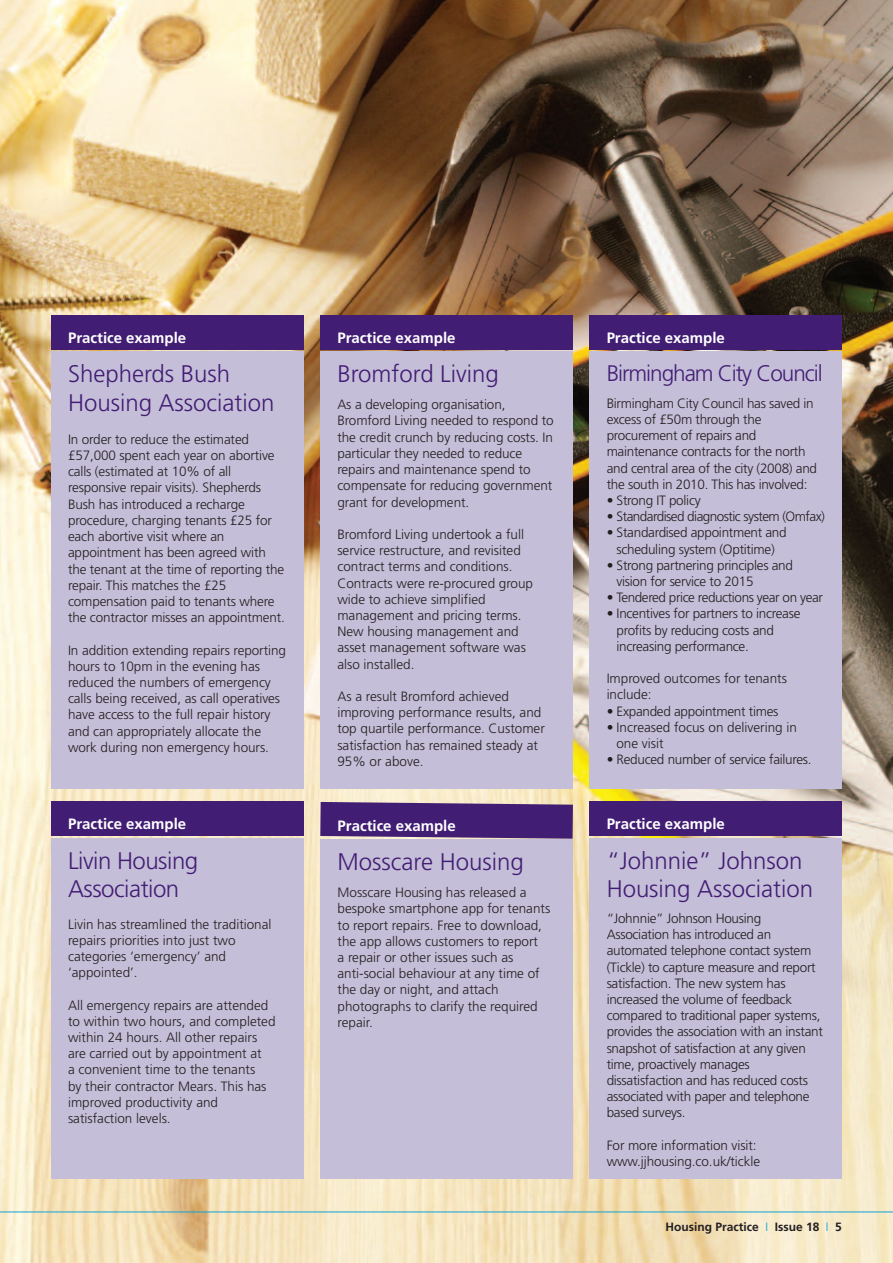
<style>
.page{position:relative;width:893px;height:1263px;background:#fff}
.page>*{position:absolute;margin:0;border:0;box-sizing:border-box;transform-origin:0 0}
.t1{font:300 24px/28.5px "Frutiger";color:#421d74}
.t2{font:300 24px/28.5px "Frutiger";letter-spacing:-.02em;color:#421d74}
.t3{font:300 22.5px "Frutiger";letter-spacing:-.045em;color:#421d74}
.t4{font:700 15px "Frutiger";color:#fff}
.t5{font:300 13.5px/16.2px "Frutiger";letter-spacing:-.005em;color:#231f20}
.t6{font:300 13.5px "Frutiger";letter-spacing:-.04em;color:#231f20}
.t7{font:300 13.5px "Frutiger";letter-spacing:-.03em;color:#231f20}
.t8{font:700 12px "Frutiger";color:#231f20}
.s1{font-weight:300;color:#0fa2d6}
</style>
<div class="page">
<img style="left:0;top:0;width:893px;height:1263px">
<div style="left:51px;top:315px;width:252px;height:34px;background:#421d74"></div>
<div style="left:51px;top:351px;width:252px;height:438px;background:#c5bed8"></div>
<div style="left:51px;top:802px;width:252px;height:34px;background:#421d74"></div>
<div style="left:51px;top:838px;width:252px;height:341px;background:#c5bed8"></div>
<svg style="left:320px;top:802px;width:253px;height:37px;background:#512e7b"></svg>
<div style="left:320px;top:839px;width:253px;height:340px;background:#c5bed8"></div>
<hr style="left:0;top:1211px;width:893px;height:1px;background:#0fa2d6">
<div style="left:320px;top:315px;width:253px;height:34px;background:#421d74"></div>
<div style="left:320px;top:351px;width:253px;height:438px;background:#c5bed8"></div>
<div style="left:590px;top:315px;width:252px;height:34px;background:#421d74"></div>
<div style="left:590px;top:351px;width:252px;height:438px;background:#c5bed8"></div>
<div style="left:590px;top:802px;width:252px;height:34px;background:#421d74"></div>
<div style="left:590px;top:838px;width:252px;height:341px;background:#c5bed8"></div>
<p class="t4" style="left:68px;top:331px;width:120px">Practice example</p>
<h1 class="t1" style="left:68px;top:361px;width:208px">Shepherds Bush<br>Housing Association</h1>
<p class="t5" style="left:68px;top:432px;width:218px">In order to reduce the estimated £57,000 spent each year on abortive calls (estimated at 10% of all responsive repair visits). Shepherds Bush has introduced a recharge procedure, charging tenants £25 for each abortive visit where an appointment has been agreed with the tenant at the time of reporting the repair. This matches the £25 compensation paid to tenants where the contractor misses an appointment.</p>
<p class="t5" style="left:68px;top:643px;width:219px">In addition extending repairs reporting hours to 10pm in the evening has reduced the numbers of emergency calls being received, as call operatives have access to the full repair history and can appropriately allocate the work during non emergency hours.</p>
<p class="t4" style="left:68px;top:818px;width:120px">Practice example</p>
<h1 class="t2" style="left:68px;top:848px;width:132px">Livin Housing<br>Association</h1>
<p class="t5" style="left:68px;top:917px;width:205px">Livin has streamlined the traditional repairs priorities into just two categories ‘emergency’ and ‘appointed’.</p>
<p class="t5" style="left:68px;top:998px;width:209px">All emergency repairs are attended to within two hours, and completed within 24 hours. All other repairs are carried out by appointment at<br>a convenient time to the tenants<br>by their contractor Mears. This has improved productivity and satisfaction levels.</p>
<p class="t4" style="left:337px;top:331px;width:120px">Practice example</p>
<h1 class="t1" style="left:337px;top:361px;width:163px">Bromford Living</h1>
<p class="t5" style="left:337px;top:397px;width:218px">As a developing organisation, Bromford Living needed to respond to the credit crunch by reducing costs. In particular they needed to reduce repairs and maintenance spend to compensate for reducing government grant for development.</p>
<p class="t5" style="left:337px;top:527px;width:197px">Bromford Living undertook a full service restructure, and revisited contract terms and conditions.<br>Contracts were re-procured group wide to achieve simplified management and pricing terms.<br>New housing management and asset management software was also installed.</p>
<p class="t5" style="left:337px;top:689px;width:209px">As a result Bromford achieved improving performance results, and top quartile performance. Customer satisfaction has remained steady at<br>95% or above.</p>
<p class="t4" style="left:337px;top:819px;width:120px">Practice example</p>
<h1 class="t1" style="left:337px;top:849px;width:188px">Mosscare Housing</h1>
<p class="t5" style="left:337px;top:885px;width:214px">Mosscare Housing has released a bespoke smartphone app for tenants to report repairs. Free to download, the app allows customers to report<br>a repair or other issues such as anti-social behaviour at any time of the day or night, and attach photographs to clarify the required repair.</p>
<p class="t4" style="left:607px;top:331px;width:120px">Practice example</p>
<h2 class="t3" style="left:607px;top:364px;width:218px">Birmingham City Council</h2>
<p class="t5" style="left:607px;top:396px;width:212px">Birmingham City Council has saved in excess of £50m through the procurement of repairs and maintenance contracts for the north and central area of the city (2008) and the south in 2010. This has involved:</p>
<p class="t5" style="left:607px;top:493px;width:96px">• Strong IT policy</p>
<p class="t6" style="left:607px;top:511px;width:220px">• Standardised diagnostic system (Omfax)</p>
<p class="t5" style="left:607px;top:526px;width:181px;text-align:center">• Standardised appointment and scheduling system (Optitime)</p>
<p class="t5" style="left:616px;top:558px;width:178px;text-indent:-10px">• Strong partnering principles and vision for service to 2015</p>
<p class="t7" style="left:607px;top:592px;width:218px">• Tendered price reductions year on year</p>
<p class="t5" style="left:616px;top:607px;width:185px;text-indent:-10px">• Incentives for partners to increase profits by reducing costs and increasing performance.</p>
<p class="t5" style="left:607px;top:671px;width:182px">Improved outcomes for tenants include:</p>
<p class="t5" style="left:607px;top:704px;width:173px">• Expanded appointment times</p>
<p class="t5" style="left:616px;top:720px;width:182px;text-indent:-10px">• Increased focus on delivering in one visit</p>
<p class="t5" style="left:607px;top:752px;width:207px">• Reduced number of service failures.</p>
<p class="t4" style="left:607px;top:818px;width:120px">Practice example</p>
<h1 class="t1" style="left:607px;top:848px;width:208px">“Johnnie” Johnson<br>Housing Association</h1>
<p class="t5" style="left:607px;top:911px;width:218px">“Johnnie” Johnson Housing Association has introduced an automated telephone contact system (Tickle) to capture measure and report satisfaction. The new system has increased the volume of feedback compared to traditional paper systems, provides the association with an instant snapshot of satisfaction at any given time, proactively manages dissatisfaction and has reduced costs associated with paper and telephone based surveys.</p>
<p class="t5" style="left:607px;top:1138px;width:155px">For more information visit: www.jjhousing.co.uk/tickle</p>
<p class="t8" style="left:665px;top:1222px;width:178px">Housing Practice <span class="s1">I</span> Issue 18 <span class="s1">I</span> 5</p>
</div>
